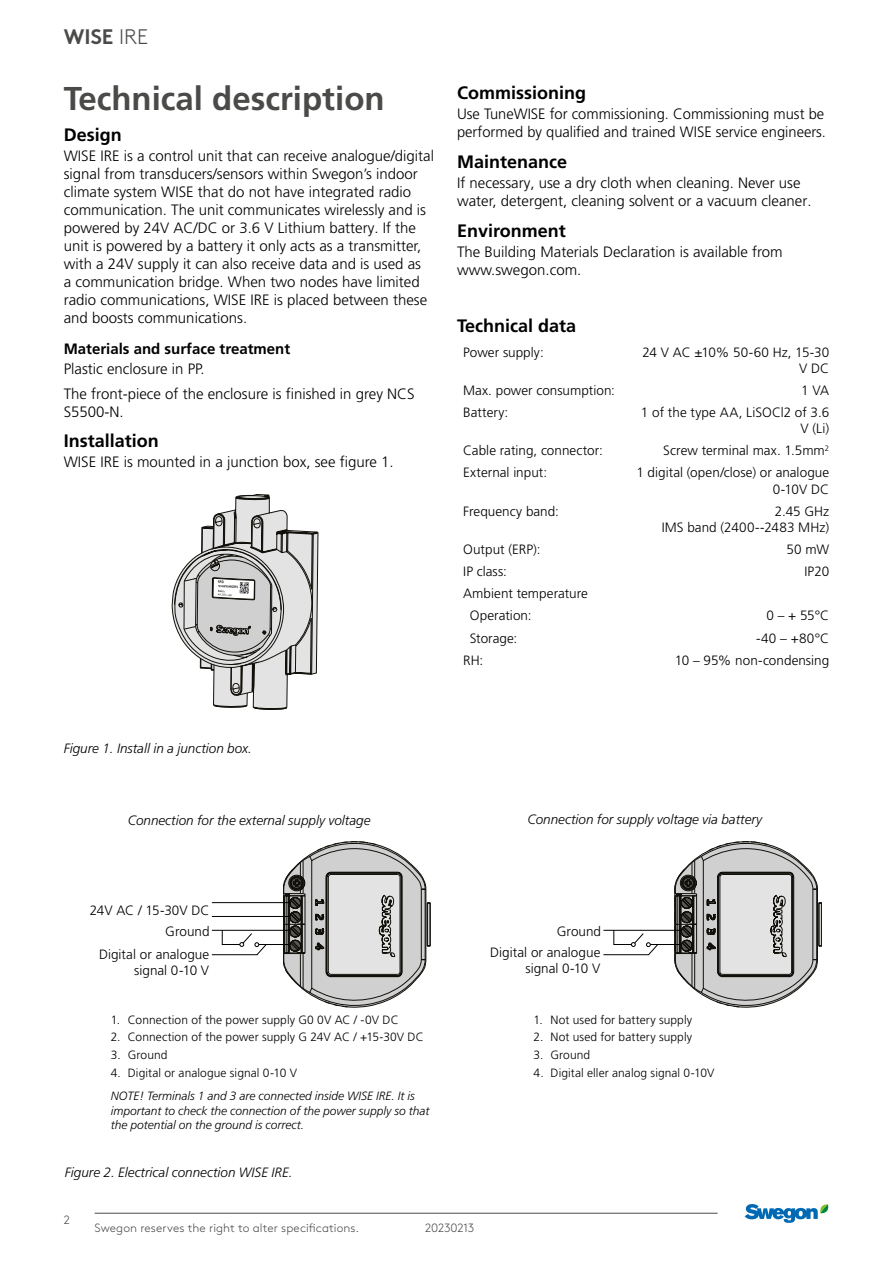
<style>
.page{position:relative;width:893px;height:1263px;background:#fff}
.page>*{position:absolute;margin:0;border:0;box-sizing:border-box;transform-origin:0 0}
.t1{font:700 33px "Frutiger LT Pro";color:#4a4a49}
.t2{font:700 21px "Swegon Brown";color:#4a4a49}
.t3{font:700 18px "Frutiger LT Pro";color:#000}
.t4{font:300 15px/18px "Frutiger LT Pro";color:#000}
.t5{font:700 15px "Frutiger LT Pro";color:#000}
.t6{font:300 13.5px/16.2px "Frutiger LT Pro";color:#000;text-align:right}
.t7{font:italic 300 13.5px "Frutiger LT Pro";color:#000}
.t8{font:300 12px "Frutiger LT Pro";letter-spacing:.005em;color:#000}
.t9{font:italic 300 12px/14.4px "Frutiger LT Pro";color:#000}
.t10{font:300 12px "Swegon Brown";letter-spacing:.005em;color:#4a4a49}
.t11{font:300 12px "Swegon Brown";letter-spacing:-.015em;color:#4a4a49}
.s1{font-weight:300}
</style>
<div class="page">
<hr style="left:95px;top:1213px;width:623px;height:1px;background:#4a4a49">
<svg style="left:745px;top:1204px;width:84px;height:19px"></svg>
<svg style="left:172px;top:494px;width:146px;height:216px"></svg>
<svg style="left:283px;top:841px;width:147px;height:166px;background:#bbbaba"></svg>
<hr style="left:212px;top:916px;width:78px;height:1px;background:#000">
<hr style="left:212px;top:902px;width:79px;height:1px;background:#000">
<hr style="left:212px;top:930px;width:78px;height:1px;background:#000">
<hr style="left:256px;top:944px;width:33px;height:1px;background:#000">
<hr style="left:212px;top:954px;width:45px;height:1px;background:#000">
<svg style="left:222px;top:930px;width:45px;height:26px"></svg>
<svg style="left:675px;top:841px;width:147px;height:166px"></svg>
<hr style="left:603px;top:930px;width:78px;height:1px;background:#000">
<hr style="left:648px;top:944px;width:32px;height:1px;background:#000">
<hr style="left:603px;top:954px;width:46px;height:1px;background:#000">
<svg style="left:613px;top:930px;width:46px;height:26px"></svg>
<h2 class="t2" style="left:64px;top:20px;width:86px">WISE <span class="s1">IRE</span></h2>
<h1 class="t1" style="left:64px;top:79px;width:322px">Technical description</h1>
<p class="t3" style="left:64px;top:124px;width:59px">Design</p>
<p class="t4" style="left:64px;top:147px;width:372px">WISE IRE is a control unit that can receive analogue/digital signal from transducers/sensors within Swegon’s indoor climate system WISE that do not have integrated radio communication. The unit communicates wirelessly and is powered by 24V AC/DC or 3.6 V Lithium battery. If the unit is powered by a battery it only acts as a transmitter, with a 24V supply it can also receive data and is used as<br>a communication bridge. When two nodes have limited radio communications, WISE IRE is placed between these and boosts communications.</p>
<p class="t5" style="left:64px;top:340px;width:228px">Materials and surface treatment</p>
<p class="t4" style="left:64px;top:357px;width:352px;line-height:24.3px">Plastic enclosure in PP.<br>The front-piece of the enclosure is finished in grey NCS</p>
<p class="t4" style="left:64px;top:402px;width:62px">S5500-N.</p>
<p class="t3" style="left:64px;top:430px;width:97px">Installation</p>
<p class="t4" style="left:64px;top:453px;width:331px">WISE IRE is mounted in a junction box, see figure 1.</p>
<p class="t3" style="left:457px;top:82px;width:130px">Commissioning</p>
<p class="t4" style="left:457px;top:105px;width:370px">Use TuneWISE for commissioning. Commissioning must be performed by qualified and trained WISE service engineers.</p>
<p class="t3" style="left:457px;top:151px;width:112px">Maintenance</p>
<p class="t4" style="left:457px;top:174px;width:356px">If necessary, use a dry cloth when cleaning. Never use water, detergent, cleaning solvent or a vacuum cleaner.</p>
<p class="t3" style="left:457px;top:220px;width:110px">Environment</p>
<p class="t4" style="left:457px;top:243px;width:327px">The Building Materials Declaration is available from www.swegon.com.</p>
<p class="t3" style="left:457px;top:315px;width:121px">Technical data</p>
<p class="t6" style="left:463px;top:344px;width:82px">Power supply:</p>
<p class="t6" style="left:642px;top:344px;width:188px">24 V AC ±10% 50-60 Hz, 15-30<br>V DC</p>
<p class="t6" style="left:463px;top:382px;width:153px">Max. power consumption:</p>
<p class="t6" style="left:801px;top:382px;width:29px">1 VA</p>
<p class="t6" style="left:463px;top:404px;width:47px">Battery:</p>
<p class="t6" style="left:641px;top:404px;width:190px">1 of the type AA, LiSOCl2 of 3.6<br>V (Li)</p>
<p class="t6" style="left:463px;top:443px;width:141px">Cable rating, connector:</p>
<p class="t6" style="left:663px;top:443px;width:167px">Screw terminal max. 1.5mm<sup>2</sup></p>
<p class="t6" style="left:463px;top:465px;width:86px">External input:</p>
<p class="t6" style="left:636px;top:465px;width:194px">1 digital (open/close) or analogue<br>0-10V DC</p>
<p class="t6" style="left:463px;top:503px;width:97px">Frequency band:</p>
<p class="t6" style="left:662px;top:503px;width:169px">2.45 GHz<br>IMS band (2400--2483 MHz)</p>
<p class="t6" style="left:463px;top:541px;width:79px">Output (ERP):</p>
<p class="t6" style="left:787px;top:541px;width:44px">50 mW</p>
<p class="t6" style="left:463px;top:563px;width:45px">IP class:</p>
<p class="t6" style="left:804px;top:563px;width:26px">IP20</p>
<p class="t6" style="left:470px;top:583px;width:120px;line-height:22.2px;text-align:left;text-indent:-7px">Ambient temperature<br>Operation:</p>
<p class="t6" style="left:766px;top:608px;width:64px">0 – + 55°C</p>
<p class="t6" style="left:470px;top:630px;width:49px">Storage:</p>
<p class="t6" style="left:756px;top:630px;width:75px">-40 – +80°C</p>
<p class="t6" style="left:463px;top:652px;width:22px">RH:</p>
<p class="t6" style="left:675px;top:652px;width:156px">10 – 95% non-condensing</p>
<p class="t7" style="left:64px;top:741px;width:190px">Figure 1. Install in a junction box.</p>
<p class="t7" style="left:128px;top:812px;width:244px">Connection for the external supply voltage</p>
<p class="t7" style="left:527px;top:812px;width:236px">Connection for supply voltage via battery</p>
<p class="t6" style="left:90px;top:902px;width:121px">24V AC / 15-30V DC</p>
<p class="t6" style="left:99px;top:946px;width:112px">Digital or analogue signal 0-10 V</p>
<p class="t6" style="left:165px;top:923px;width:46px">Ground</p>
<p class="t8" style="left:111px;top:1012px;width:289px">1. Connection of the power supply G0 0V AC / -0V DC</p>
<p class="t8" style="left:111px;top:1030px;width:314px">2. Connection of the power supply G 24V AC / +15-30V DC</p>
<p class="t8" style="left:111px;top:1048px;width:58px">3. Ground</p>
<p class="t8" style="left:111px;top:1066px;width:188px">4. Digital or analogue signal 0-10 V</p>
<p class="t9" style="left:111px;top:1089px;width:320px">NOTE! Terminals 1 and 3 are connected inside WISE IRE. It is important to check the connection of the power supply so that the potential on the ground is correct.</p>
<p class="t7" style="left:65px;top:1165px;width:229px">Figure 2. Electrical connection WISE IRE.</p>
<p class="t6" style="left:490px;top:921px;width:112px;line-height:20.9px">Ground<br>Digital or analogue</p>
<p class="t6" style="left:525px;top:960px;width:76px">signal 0-10 V</p>
<p class="t8" style="left:534px;top:1012px;width:160px">1. Not used for battery supply</p>
<p class="t8" style="left:534px;top:1030px;width:160px">2. Not used for battery supply</p>
<p class="t8" style="left:534px;top:1048px;width:58px">3. Ground</p>
<p class="t8" style="left:534px;top:1066px;width:182px">4. Digital eller analog signal 0-10V</p>
<p class="t10" style="left:64px;top:1211px;width:8px">2</p>
<p class="t10" style="left:95px;top:1219px;width:266px">Swegon reserves the right to alter specifications.</p>
<p class="t11" style="left:425px;top:1219px;width:51px">20230213</p>
</div>
